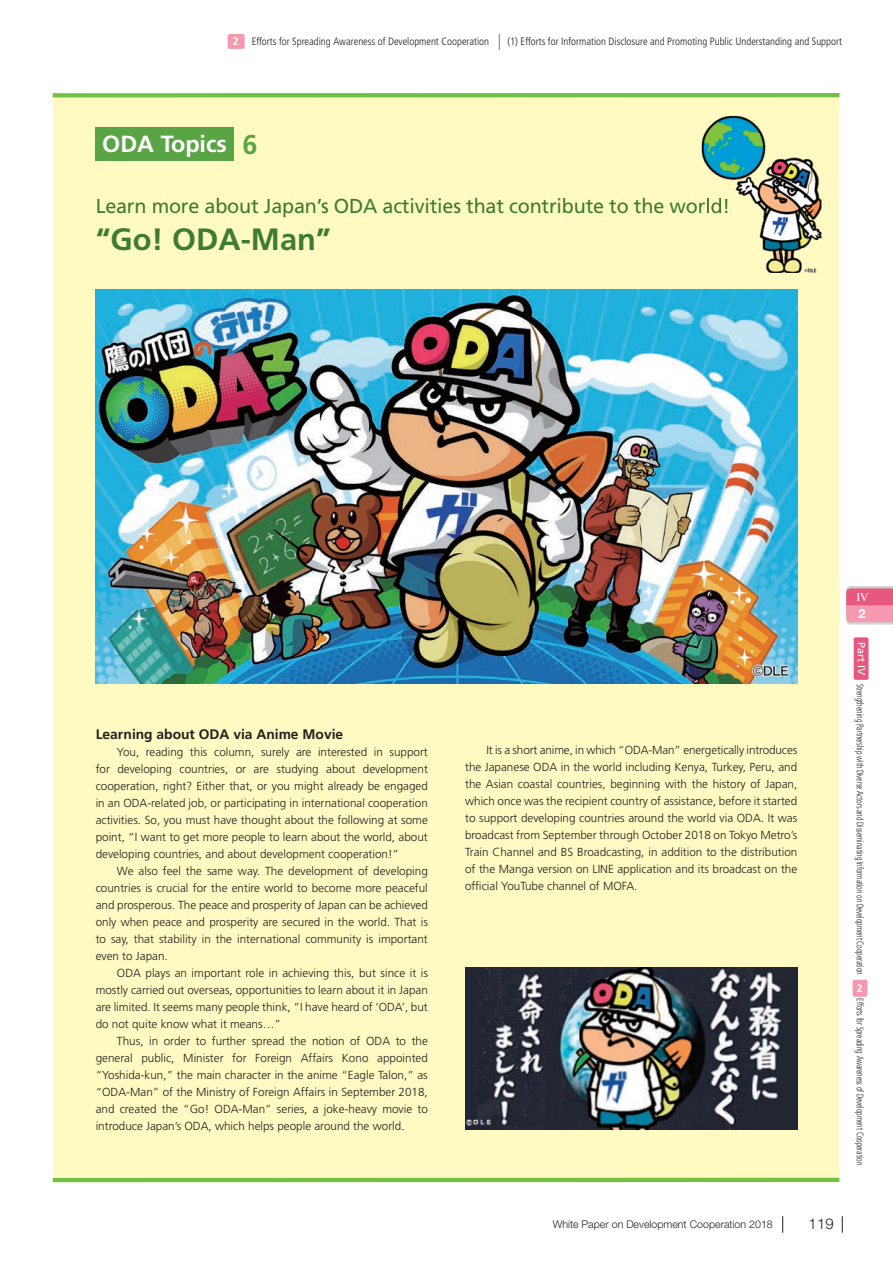
<style>
.page{position:relative;width:893px;height:1263px;background:#fff}
.page>*{position:absolute;margin:0;border:0;box-sizing:border-box;transform-origin:0 0}
.t1{font:700 30.9px "Frutiger LT Std";color:#3e7c32}
.t2{font:700 27.15px "Frutiger LT Std";color:#59a445}
.t3{font:700 23.4px "Frutiger LT Std";color:#fff}
.t4{font:20.25px "Frutiger LT Std";letter-spacing:-.01em;color:#3e7c32}
.t5{font:300 14.85px "Helvetica Neue LT Std";color:#231f20}
.t6{font:700 13.8px "Frutiger LT Std";color:#231f20}
.t7{font:700 12.75px "Helvetica Neue LT Std";color:#fff}
.t8{font:300 11.7px/17px "Frutiger LT Std";color:#231f20;text-align:justify}
.t9{font:11.7px "Times New Roman";color:#fff}
.t10{font:300 condensed 10.65px "Frutiger LT Std";color:#231f20}
.t11{font:300 10.65px "Helvetica Neue LT Std";color:#231f20}
.t12{font:700 10.65px "Frutiger LT Std";color:#fff}
.t13{font:300 condensed 9.6px "Frutiger LT Std";letter-spacing:-.01em;color:#231f20;scale:.8 1}
.s1{font-weight:700;font-stretch:normal;color:#fff}
.s2{font-family:"UD Shin Go Pr 6 N";font-stretch:normal;font-size:15.9px}
.s3{font-weight:400;font-stretch:normal;font-size:10.65px;color:#fff}
</style>
<div class="page">
<svg style="left:842px;top:1216px;width:1px;height:17px"></svg>
<svg style="left:782px;top:1216px;width:1px;height:17px"></svg>
<div style="left:854px;top:637px;width:14px;height:43px;background:#e6587d;border-radius:2px"></div>
<div style="left:853px;top:980px;width:14px;height:17px;background:#f499b0;border-radius:2px"></div>
<div style="left:228px;top:34px;width:17px;height:15px;background:#f499b0;border-radius:2px"></div>
<svg style="left:846px;top:586px;width:47px;height:39px;background:#e9859f"></svg>
<div style="left:53px;top:93px;width:786px;height:1089px;background:#fffac1"></div>
<svg style="left:53px;top:93px;width:786px;height:4px;background:#74c047"></svg>
<hr style="left:53px;top:1178px;width:786px;height:4px;background:#71bf44">
<div style="left:95px;top:127px;width:139px;height:34px;background:#59a445"></div>
<img style="left:96px;top:289px;width:701px;height:395px">
<img style="left:702px;top:116px;width:119px;height:157px">
<img style="left:702px;top:198px;width:25px;height:19px">
<img style="left:465px;top:968px;width:332px;height:161px">
<p class="t10" style="left:233px;top:35px;width:611px"><span class="s1">2</span> Efforts for Spreading Awareness of Development Cooperation <span class="s2">｜</span> (1) Efforts for Information Disclosure and Promoting Public Understanding and Support</p>
<h3 class="t3" style="left:102px;top:130px;width:126px">ODA Topics</h3>
<h2 class="t2" style="left:242px;top:128px;width:17px">6</h2>
<h3 class="t4" style="left:96px;top:194px;width:636px">Learn more about Japan’s ODA activities that contribute to the world!</h3>
<h1 class="t1" style="left:96px;top:221px;width:237px">“Go! ODA-Man”</h1>
<p class="t6" style="left:96px;top:726px;width:249px">Learning about ODA via Anime Movie</p>
<p class="t8" style="left:96px;top:743px;width:334px;text-indent:21px">You, reading this column, surely are interested in support for developing countries, or are studying about development cooperation, right? Either that, or you might already be engaged in an ODA-related job, or participating in international cooperation activities. So, you must have thought about the following at some point, “I want to get more people to learn about the world, about developing countries, and about development cooperation!”</p>
<p class="t8" style="left:96px;top:862px;width:334px;text-indent:21px">We also feel the same way. The development of developing countries is crucial for the entire world to become more peaceful and prosperous. The peace and prosperity of Japan can be achieved only when peace and prosperity are secured in the world. That is to say, that stability in the international community is important even to Japan.</p>
<p class="t8" style="left:96px;top:964px;width:334px;text-indent:21px">ODA plays an important role in achieving this, but since it is mostly carried out overseas, opportunities to learn about it in Japan are limited. It seems many people think, “I have heard of ‘ODA’, but do not quite know what it means…”</p>
<p class="t8" style="left:96px;top:1032px;width:334px;text-indent:21px">Thus, in order to further spread the notion of ODA to the general public, Minister for Foreign Affairs Kono appointed “Yoshida-kun,” the main character in the anime “Eagle Talon,” as “ODA-Man” of the Ministry of Foreign Affairs in September 2018, and created the “Go! ODA-Man” series, a joke-heavy movie to introduce Japan’s ODA, which helps people around the world.</p>
<p class="t8" style="left:465px;top:742px;width:334px;text-indent:21px">It is a short anime, in which “ODA-Man” energetically introduces the Japanese ODA in the world including Kenya, Turkey, Peru, and the Asian coastal countries, beginning with the history of Japan, which once was the recipient country of assistance, before it started to support developing countries around the world via ODA. It was broadcast from September through October 2018 on Tokyo Metro’s Train Channel and BS Broadcasting, in addition to the distribution of the Manga version on LINE application and its broadcast on the official YouTube channel of MOFA.</p>
<p class="t9" style="left:856px;top:589px;width:14px">IV</p>
<p class="t7" style="left:858px;top:606px;width:9px">2</p>
<p class="t13" style="left:866px;top:642px;width:418px;rotate:90deg"><span class="s3">Part IV</span> Strengthening Partnership with Diverse Actors and Disseminating Information on Development Cooperation</p>
<p class="t12" style="left:857px;top:981px;width:7px">2</p>
<p class="t13" style="left:866px;top:998px;width:210px;rotate:90deg">Efforts for Spreading Awareness of Development Cooperation</p>
<p class="t11" style="left:553px;top:1218px;width:222px">White Paper on Development Cooperation 2018</p>
<p class="t5" style="left:808px;top:1215px;width:27px">119</p>
</div>
